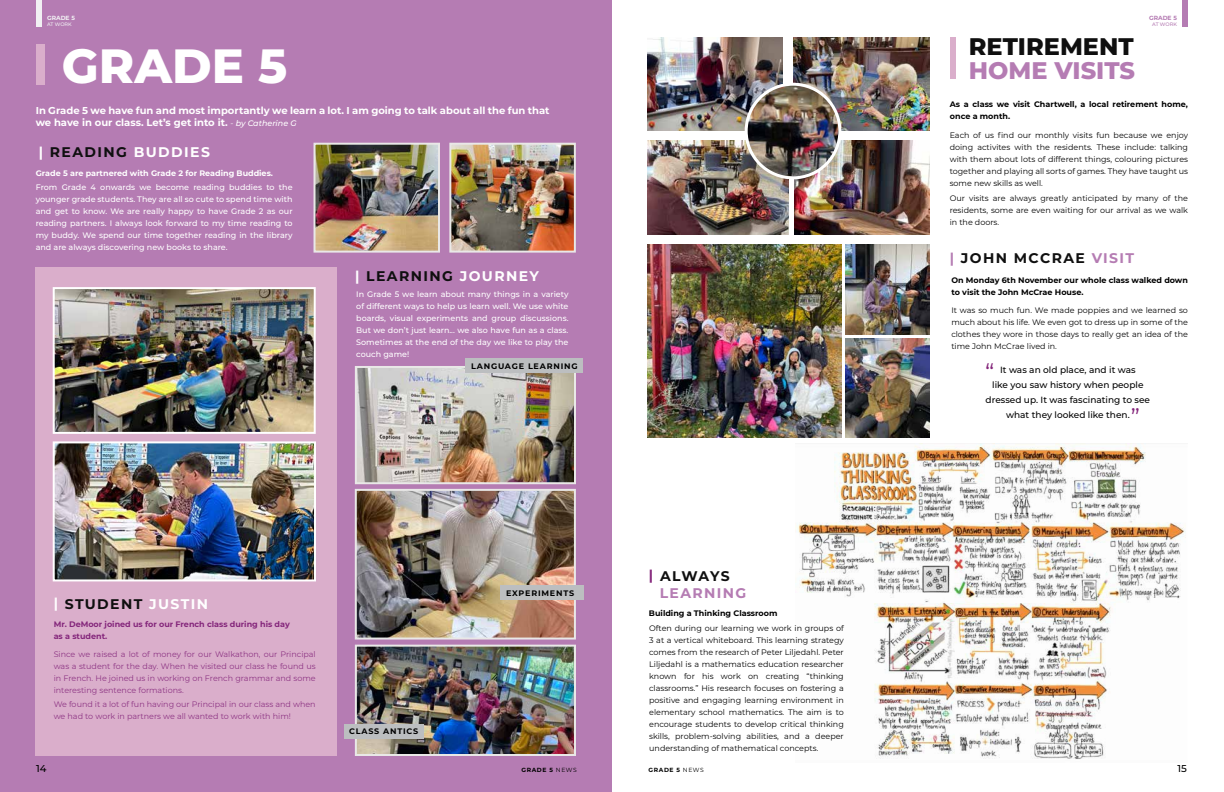
<style>
.page{position:relative;width:1224px;height:792px;background:#fff}
.page>*{position:absolute;margin:0;border:0;box-sizing:border-box;transform-origin:0 0}
.t1{font:800 48px "Montserrat";color:#fff}
.t2{font:800 24px "Montserrat";color:#0f0f0f}
.t3{font:800 24px "Montserrat";color:#b57cb3}
.t4{font:24px "Montserrat";color:#84267b}
.t5{font:700 14px "Montserrat";letter-spacing:.1em;color:#fff}
.t6{font:700 14px "Montserrat";letter-spacing:.1em;color:#0f0f0f}
.t7{font:700 14px/16.8px "Montserrat";letter-spacing:.1em;color:#b57cb3}
.t8{font:700 10px/12px "Montserrat";color:#fff}
.t9{font:500 10px "Montserrat";color:#000}
.t10{font:500 9px/15px "Montserrat";color:#000;text-align:center}
.t11{font:8px/12px "Montserrat";color:#000;text-align:justify}
.t12{font:500 8px/12px "Montserrat";color:#fff;text-align:justify}
.t13{font:8px/12px "Montserrat";color:#84267b;text-align:justify}
.t14{font:700 8px/12px "Montserrat";color:#000}
.t15{font:700 8px/12px "Montserrat";color:#84267b}
.t16{font:700 8px "Montserrat";color:#fff}
.t17{font:700 8px "Montserrat";letter-spacing:.1em;color:#000}
.t18{font:700 6px "Montserrat";letter-spacing:.1em;color:#000}
.t19{font:700 6px "Montserrat";color:#f1f0f3}
.t20{font:700 6px "Montserrat";color:#b57cb3}
.t21{font:500 5px "Montserrat";letter-spacing:-.01em;color:#f1f0f3}
.t22{font:500 5px "Montserrat";letter-spacing:-.01em;color:#b57cb3}
.s1{font-weight:400;font-size:8px}
.s2{font-weight:500;font-style:italic;font-size:8px}
.s3{color:#0f0f0f}
.s4{color:#84267b}
.s5{font-weight:400}
.s6{color:#b57cb3}
</style>
<div class="page">
<div style="left:0;top:0;width:612px;height:792px;background:#b57cb3"></div>
<div style="left:36px;top:268px;width:301px;height:488px;background:#daaecb"></div>
<img style="left:358px;top:492px;width:215px;height:145px">
<div style="left:355px;top:489px;width:221px;height:151px;border:2px solid #e9e8e7"></div>
<div style="left:36px;top:0;width:6px;height:26px;background:#f1f0f3"></div>
<div style="left:1182px;top:0;width:6px;height:26px;background:#b57cb3"></div>
<div style="left:950px;top:37px;width:6px;height:42px;background:#daaecb"></div>
<img style="left:797px;top:444px;width:389px;height:315px">
<div style="left:36px;top:45px;width:9px;height:40px;background:#daaecb"></div>
<img style="left:358px;top:369px;width:215px;height:112px">
<div style="left:355px;top:366px;width:221px;height:118px;border:2px solid #e9e8e7"></div>
<img style="left:648px;top:244px;width:193px;height:193px">
<img style="left:846px;top:338px;width:83px;height:99px">
<img style="left:846px;top:244px;width:83px;height:91px">
<img style="left:648px;top:37px;width:135px;height:94px">
<img style="left:648px;top:140px;width:141px;height:94px">
<img style="left:794px;top:37px;width:135px;height:93px">
<img style="left:794px;top:140px;width:135px;height:94px">
<img style="left:746px;top:84px;width:94px;height:94px;border-radius:47px">
<div style="left:745px;top:83px;width:96px;height:96px;border:3px solid #fff;border-radius:50%"></div>
<img style="left:56px;top:290px;width:257px;height:141px">
<div style="left:53px;top:287px;width:263px;height:147px;border:2px solid #fff"></div>
<img style="left:56px;top:444px;width:257px;height:134px">
<div style="left:53px;top:441px;width:263px;height:140px;border:2px solid #fff"></div>
<img style="left:317px;top:146px;width:120px;height:104px">
<div style="left:314px;top:143px;width:126px;height:110px;border:2px solid #e9e8e7"></div>
<img style="left:452px;top:146px;width:121px;height:104px">
<div style="left:449px;top:143px;width:127px;height:110px;border:2px solid #e9e8e7"></div>
<img style="left:358px;top:648px;width:215px;height:105px">
<div style="left:355px;top:645px;width:221px;height:111px;border:2px solid #e9e8e7"></div>
<div style="left:465px;top:359px;width:118px;height:14px;background:#bcbec0"></div>
<div style="left:500px;top:586px;width:84px;height:14px;background:#bcbec0"></div>
<div style="left:345px;top:724px;width:79px;height:14px;background:#bcbec0"></div>
<p class="t19" style="left:47px;top:15px;width:29px">GRADE 5</p>
<p class="t21" style="left:47px;top:22px;width:26px">AT WORK</p>
<h1 class="t1" style="left:62px;top:42px;width:227px">GRADE 5</h1>
<p class="t8" style="left:36px;top:105px;width:515px">In Grade 5 we have fun and most importantly we learn a lot. I am going to talk about all the fun that we have in our class. Let’s get into it. <span class="s1">-</span> <span class="s2">by Catherine G</span></p>
<h3 class="t5" style="left:39px;top:145px;width:173px">| <span class="s3">READING</span> BUDDIES</h3>
<p class="t16" style="left:36px;top:170px;width:239px">Grade 5 are partnered with Grade 2 for Reading Buddies.</p>
<p class="t12" style="left:36px;top:182px;width:258px">From Grade 4 onwards we become reading buddies to the younger grade students. They are all so cute to spend time with and get to know. We are really happy to have Grade 2 as our reading partners. I always look forward to my time reading to my buddy. We spend our time together reading in the library and are always discovering new books to share.</p>
<h3 class="t5" style="left:355px;top:269px;width:185px">| <span class="s3">LEARNING</span> JOURNEY</h3>
<p class="t12" style="left:356px;top:288px;width:214px">In Grade 5 we learn about many things in a variety of different ways to help us learn well. We use white boards, visual experiments and group discussions.<br>But we don’t just learn... we also have fun as a class.<br>Sometimes at the end of the day we like to play the couch game!</p>
<p class="t17" style="left:471px;top:362px;width:108px">LANGUAGE LEARNING</p>
<h3 class="t5" style="left:54px;top:597px;width:156px">| <span class="s3">STUDENT</span> JUSTIN</h3>
<p class="t15" style="left:54px;top:619px;width:238px">Mr. DeMoor joined us for our French class during his day as a student.</p>
<p class="t13" style="left:54px;top:648px;width:264px">Since we raised a lot of money for our Walkathon, our Principal was a student for the day. When he visited our class he found us in French. He joined us in working on French grammar and some interesting sentence formations.</p>
<p class="t13" style="left:54px;top:699px;width:264px">We found it a lot of fun having our Principal in our class and when we had to work in partners we all wanted to work with him!</p>
<p class="t17" style="left:349px;top:728px;width:71px">CLASS ANTICS</p>
<p class="t17" style="left:506px;top:589px;width:69px">EXPERIMENTS</p>
<h3 class="t7" style="left:660px;top:569px;width:88px;text-indent:-11px"><span class="s4">|</span> <span class="s3">ALWAYS<br></span>LEARNING</h3>
<p class="t14" style="left:649px;top:607px;width:130px">Building a Thinking Classroom</p>
<p class="t11" style="left:649px;top:622px;width:196px">Often during our learning we work in groups of 3 at a vertical whiteboard. This learning strategy comes from the research of Peter Liljedahl. Peter Liljedahl is a mathematics education researcher known for his work on creating “thinking classrooms.” His research focuses on fostering a positive and engaging learning environment in elementary school mathematics. The aim is to encourage students to develop critical thinking skills, problem-solving abilities, and a deeper understanding of mathematical concepts.</p>
<p class="t9" style="left:36px;top:763px;width:12px">14</p>
<p class="t18" style="left:522px;top:767px;width:57px">GRADE 5 <span class="s5">NEWS</span></p>
<p class="t18" style="left:649px;top:767px;width:57px">GRADE 5 <span class="s5">NEWS</span></p>
<p class="t20" style="left:1149px;top:15px;width:29px">GRADE 5</p>
<p class="t22" style="left:1152px;top:22px;width:26px">AT WORK</p>
<h2 class="t2" style="left:969px;top:34px;width:166px">RETIREMENT</h2>
<h2 class="t3" style="left:969px;top:58px;width:168px">HOME VISITS</h2>
<p class="t14" style="left:950px;top:98px;width:240px">As a class we visit Chartwell, a local retirement home, once a month.</p>
<p class="t11" style="left:950px;top:129px;width:240px">Each of us find our monthly visits fun because we enjoy doing activites with the residents. These include: talking with them about lots of different things, colouring pictures together and playing all sorts of games. They have taught us some new skills as well.</p>
<p class="t11" style="left:950px;top:192px;width:240px">Our visits are always greatly anticipated by many of the residents, some are even waiting for our arrival as we walk in the doors.</p>
<h3 class="t6" style="left:950px;top:252px;width:186px"><span class="s6">|</span> JOHN MCCRAE <span class="s6">VISIT</span></h3>
<p class="t14" style="left:951px;top:274px;width:238px">On Monday 6th November our whole class walked down to visit the John McCrae House.</p>
<p class="t11" style="left:951px;top:304px;width:238px">It was so much fun. We made poppies and we learned so much about his life. We even got to dress up in some of the clothes they wore in those days to really get an idea of the time John McCrae lived in.</p>
<p class="t10" style="left:986px;top:363px;width:166px">It was an old place, and it was<br>like you saw history when people dressed up. It was fascinating to see what they looked like then.</p>
<h2 class="t4" style="left:985px;top:361px;width:11px">“</h2>
<h2 class="t4" style="left:1131px;top:406px;width:11px">”</h2>
<p class="t9" style="left:1177px;top:763px;width:11px">15</p>
</div>
